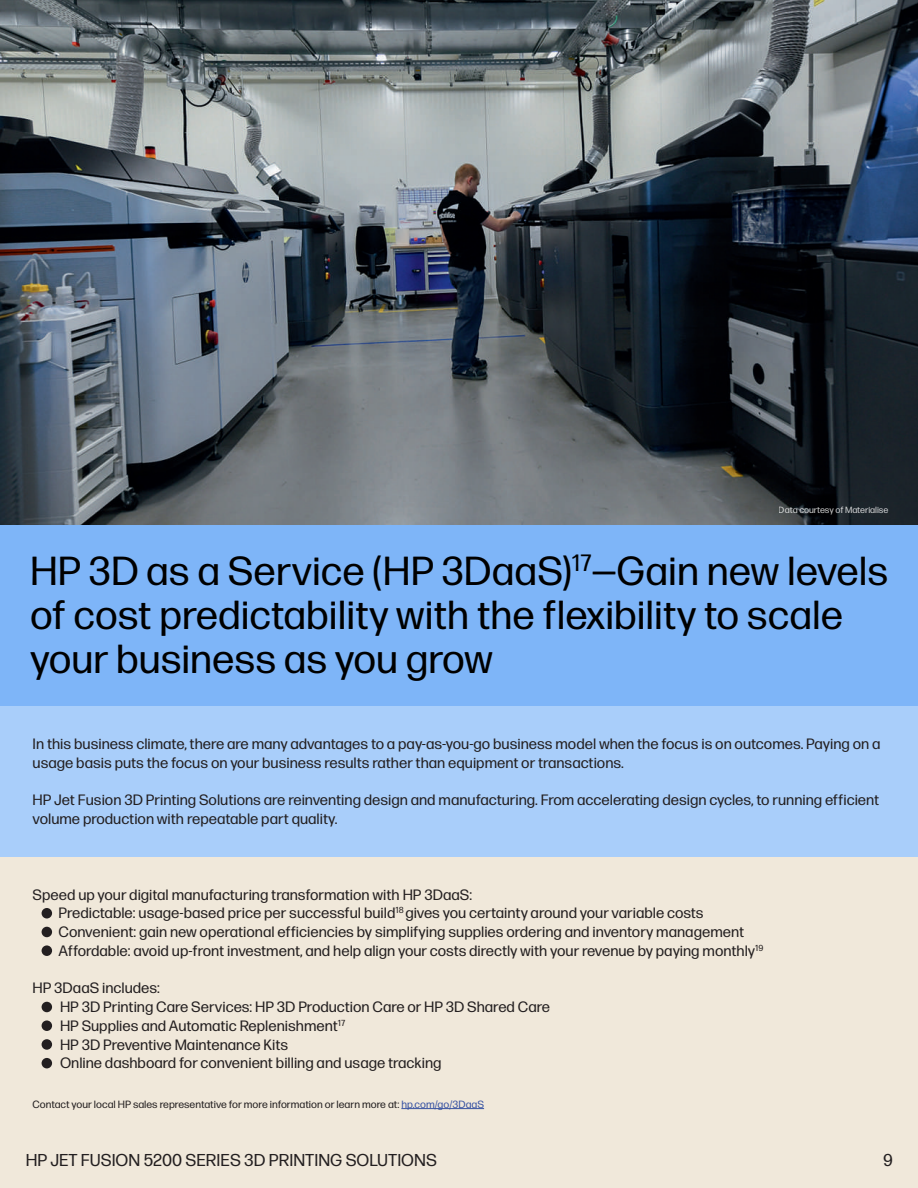
<style>
.page{position:relative;width:918px;height:1188px;background:#f0e8da}
.page>*{position:absolute;margin:0;border:0;box-sizing:border-box;transform-origin:0 0}
.t1{font:40.5px/44.2px "Forma DJR Micro";color:#000}
.t2{font:17.1px "Forma DJR Micro";color:#231f20}
.t3{font:15px/18.8px "Forma DJR Micro";color:#231f20}
.t4{font:10.5px "Forma DJR Micro";color:#231f20}
.t5{font:9px "Forma DJR Micro";letter-spacing:-.01em;color:#fff}
.s1{color:#3853a2}
</style>
<div class="page">
<div style="left:0;top:524px;width:918px;height:182px;background:#7eb5f8"></div>
<div style="left:0;top:706px;width:918px;height:151px;background:#a9cefa"></div>
<hr style="left:401px;top:1108px;width:83px;height:1px;background:#3853a2">
<div style="left:42px;top:908px;width:10px;height:11px;background:#231f20;border-radius:50%"></div>
<div style="left:42px;top:927px;width:10px;height:10px;background:#231f20;border-radius:50%"></div>
<div style="left:42px;top:945px;width:10px;height:11px;background:#231f20;border-radius:50%"></div>
<div style="left:42px;top:1002px;width:10px;height:10px;background:#231f20;border-radius:50%"></div>
<div style="left:42px;top:1020px;width:10px;height:11px;background:#231f20;border-radius:50%"></div>
<div style="left:42px;top:1039px;width:10px;height:11px;background:#231f20;border-radius:50%"></div>
<div style="left:42px;top:1058px;width:10px;height:10px;background:#231f20;border-radius:50%"></div>
<img style="left:0;top:0;width:918px;height:524px">
<p class="t5" style="left:779px;top:503px;width:111px">Data courtesy of Materialise</p>
<h1 class="t1" style="left:30px;top:546px;width:860px">HP 3D as a Service (HP 3DaaS)<sup>17</sup>—Gain new levels of cost predictability with the flexibility to scale your business as you grow</h1>
<p class="t3" style="left:33px;top:733px;width:849px">In this business climate, there are many advantages to a pay-as-you-go business model when the focus is on outcomes. Paying on a usage basis puts the focus on your business results rather than equipment or transactions.</p>
<p class="t3" style="left:33px;top:789px;width:848px">HP Jet Fusion 3D Printing Solutions are reinventing design and manufacturing. From accelerating design cycles, to running efficient volume production with repeatable part quality.</p>
<p class="t3" style="left:58px;top:884px;width:706px;text-indent:-26px">Speed up your digital manufacturing transformation with HP 3DaaS:<br>Predictable: usage-based price per successful build<sup>18</sup> gives you certainty around your variable costs Convenient: gain new operational efficiencies by simplifying supplies ordering and inventory management Affordable: avoid up-front investment, and help align your costs directly with your revenue by paying monthly<sup>19</sup></p>
<p class="t3" style="left:60px;top:978px;width:492px;text-indent:-27px">HP 3DaaS includes:<br>HP 3D Printing Care Services: HP 3D Production Care or HP 3D Shared Care HP Supplies and Automatic Replenishment<sup>17<br></sup>HP 3D Preventive Maintenance Kits<br>Online dashboard for convenient billing and usage tracking</p>
<p class="t4" style="left:33px;top:1096px;width:453px">Contact your local HP sales representative for more information or learn more at: <span class="s1">hp.com/go/3DaaS</span></p>
<p class="t2" style="left:26px;top:1148px;width:413px">HP JET FUSION 5200 SERIES 3D PRINTING SOLUTIONS</p>
<p class="t2" style="left:883px;top:1148px;width:11px">9</p>
</div>
